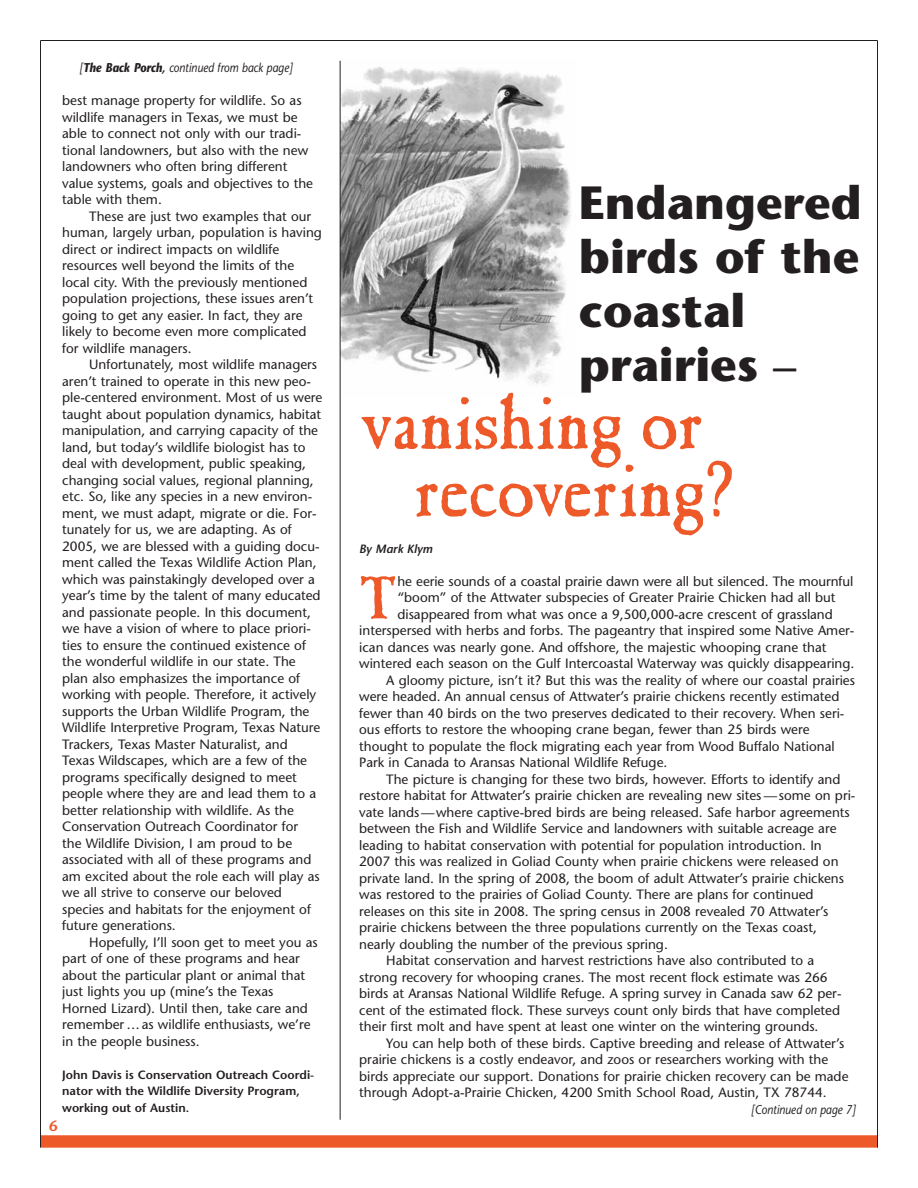
<style>
.page{position:relative;width:918px;height:1188px;background:#fff}
.page>*{position:absolute;margin:0;border:0;box-sizing:border-box;transform-origin:0 0}
.t1{font:79.5px/67.5px "Caslon Antique";letter-spacing:-.015em;color:#ed5929}
.t2{font:60.3px "Caslon Antique";color:#ed5929}
.t3{font:700 46.5px/54px "Stone Sans";color:#231f20}
.t4{font:600 15px "Stone Sans";color:#ed5929}
.t5{font:13.5px/16.5px "Stone Sans";color:#231f20}
.t6{font:italic 12.75px "Stone Sans";color:#231f20;scale:.85 1}
.t7{font:600 12px/16.5px "Stone Sans";color:#231f20}
.t8{font:italic 600 12px "Stone Sans";color:#231f20}
.s1{font-weight:700}
.s2{font-weight:400}
</style>
<div class="page">
<hr style="left:40px;top:40px;width:838px;height:1px;background:#231f20">
<div style="left:41px;top:1136px;width:836px;height:11px;background:#ed5929"></div>
<div style="left:40px;top:1135px;width:838px;height:13px;border:1px solid #ed5929"></div>
<hr style="left:40px;top:40px;width:1px;height:1108px;background:#231f20">
<hr style="left:877px;top:40px;width:1px;height:1108px;background:#231f20">
<img style="left:340px;top:60px;width:231px;height:324px">
<hr style="left:340px;top:61px;width:1px;height:1059px;background:#231f20">
<p class="t6" style="left:80px;top:63px;width:252px">[<span class="s1">The Back Porch,</span> continued from back page]</p>
<p class="t5" style="left:62px;top:94px;width:252px">best manage property for wildlife. So as wildlife managers in Texas, we must be able to connect not only with our tradi&shy;tional landowners, but also with the new landowners who often bring different value systems, goals and objectives to the table with them.</p>
<p class="t5" style="left:62px;top:209px;width:261px;text-indent:27px">These are just two examples that our human, largely urban, population is having direct or indirect impacts on wildlife resources well beyond the limits of the local city. With the previously mentioned population projections, these issues aren’t going to get any easier. In fact, they are likely to become even more complicated for wildlife managers.</p>
<p class="t5" style="left:62px;top:358px;width:262px;text-indent:27px">Unfortunately, most wildlife managers aren’t trained to operate in this new peo&shy;ple-centered environment. Most of us were taught about population dynamics, habitat manipulation, and carrying capacity of the land, but today’s wildlife biologist has to deal with development, public speaking, changing social values, regional planning, etc. So, like any species in a new environ&shy;ment, we must adapt, migrate or die. For&shy;tunately for us, we are adapting. As of 2005, we are blessed with a guiding docu&shy;ment called the Texas Wildlife Action Plan, which was painstakingly developed over a year’s time by the talent of many educated and passionate people. In this document, we have a vision of where to place priori&shy;ties to ensure the continued existence of the wonderful wildlife in our state. The plan also emphasizes the importance of working with people. Therefore, it actively supports the Urban Wildlife Program, the Wildlife Interpretive Program, Texas Nature Trackers, Texas Master Naturalist, and Texas Wildscapes, which are a few of the programs specifically designed to meet people where they are and lead them to a better relationship with wildlife. As the Conservation Outreach Coordinator for<br>the Wildlife Division, I am proud to be associated with all of these programs and am excited about the role each will play as we all strive to conserve our beloved species and habitats for the enjoyment of future generations.</p>
<p class="t5" style="left:62px;top:935px;width:257px;text-indent:27px">Hopefully, I’ll soon get to meet you as part of one of these programs and hear about the particular plant or animal that just lights you up (mine’s the Texas Horned Lizard). Until then, take care and remember …as wildlife enthusiasts, we’re in the people business.</p>
<p class="t7" style="left:62px;top:1068px;width:253px">John Davis is Conservation Outreach Coordi&shy;nator with the Wildlife Diversity Program, working out of Austin.</p>
<p class="t4" style="left:49px;top:1120px;width:10px">6</p>
<h1 class="t3" style="left:579px;top:181px;width:284px">Endangered birds of the coastal prairies <span class="s2">–</span></h1>
<h1 class="t1" style="left:414px;top:397px;width:322px;text-indent:-55px">vanishing or recovering?</h1>
<h6 class="t8" style="left:359px;top:544px;width:75px">By Mark Klym</h6>
<p class="t2" style="left:359px;top:577px;width:39px">T</p>
<p class="t5" style="left:398px;top:574px;width:457px">he eerie sounds of a coastal prairie dawn were all but silenced. The mournful</p>
<p class="t5" style="left:398px;top:591px;width:440px">“boom” of the Attwater subspecies of Greater Prairie Chicken had all but</p>
<p class="t5" style="left:398px;top:607px;width:437px">disappeared from what was once a 9,500,000-acre crescent of grassland</p>
<p class="t5" style="left:359px;top:624px;width:497px">interspersed with herbs and forbs. The pageantry that inspired some Native Amer-</p>
<p class="t5" style="left:359px;top:640px;width:469px">ican dances was nearly gone. And offshore, the majestic whooping crane that</p>
<p class="t5" style="left:359px;top:657px;width:497px">wintered each season on the Gulf Intercoastal Waterway was quickly disappearing.</p>
<p class="t5" style="left:359px;top:673px;width:497px;text-indent:27px">A gloomy picture, isn’t it? But this was the reality of where our coastal prairies were headed. An annual census of Attwater’s prairie chickens recently estimated fewer than 40 birds on the two preserves dedicated to their recovery. When seri&shy;ous efforts to restore the whooping crane began, fewer than 25 birds were thought to populate the flock migrating each year from Wood Buffalo National Park in Canada to Aransas National Wildlife Refuge.</p>
<p class="t5" style="left:359px;top:772px;width:498px;text-indent:27px">The picture is changing for these two birds, however. Efforts to identify and restore habitat for Attwater’s prairie chicken are revealing new sites —some on pri&shy;vate lands—where captive-bred birds are being released. Safe harbor agreements between the Fish and Wildlife Service and landowners with suitable acreage are leading to habitat conservation with potential for population introduction. In 2007 this was realized in Goliad County when prairie chickens were released on private land. In the spring of 2008, the boom of adult Attwater’s prairie chickens was restored to the prairies of Goliad County. There are plans for continued releases on this site in 2008. The spring census in 2008 revealed 70 Attwater’s prairie chickens between the three populations currently on the Texas coast, nearly doubling the number of the previous spring.</p>
<p class="t5" style="left:359px;top:954px;width:484px;text-indent:27px">Habitat conservation and harvest restrictions have also contributed to a strong recovery for whooping cranes. The most recent flock estimate was 266 birds at Aransas National Wildlife Refuge. A spring survey in Canada saw 62 per&shy;cent of the estimated flock. These surveys count only birds that have completed their first molt and have spent at least one winter on the wintering grounds.</p>
<p class="t5" style="left:359px;top:1036px;width:491px;text-indent:27px">You can help both of these birds. Captive breeding and release of Attwater’s prairie chickens is a costly endeavor, and zoos or researchers working with the birds appreciate our support. Donations for prairie chicken recovery can be made through Adopt-a-Prairie Chicken, 4200 Smith School Road, Austin, TX 78744.</p>
<p class="t6" style="left:751px;top:1104px;width:124px">[Continued on page 7]</p>
</div>
